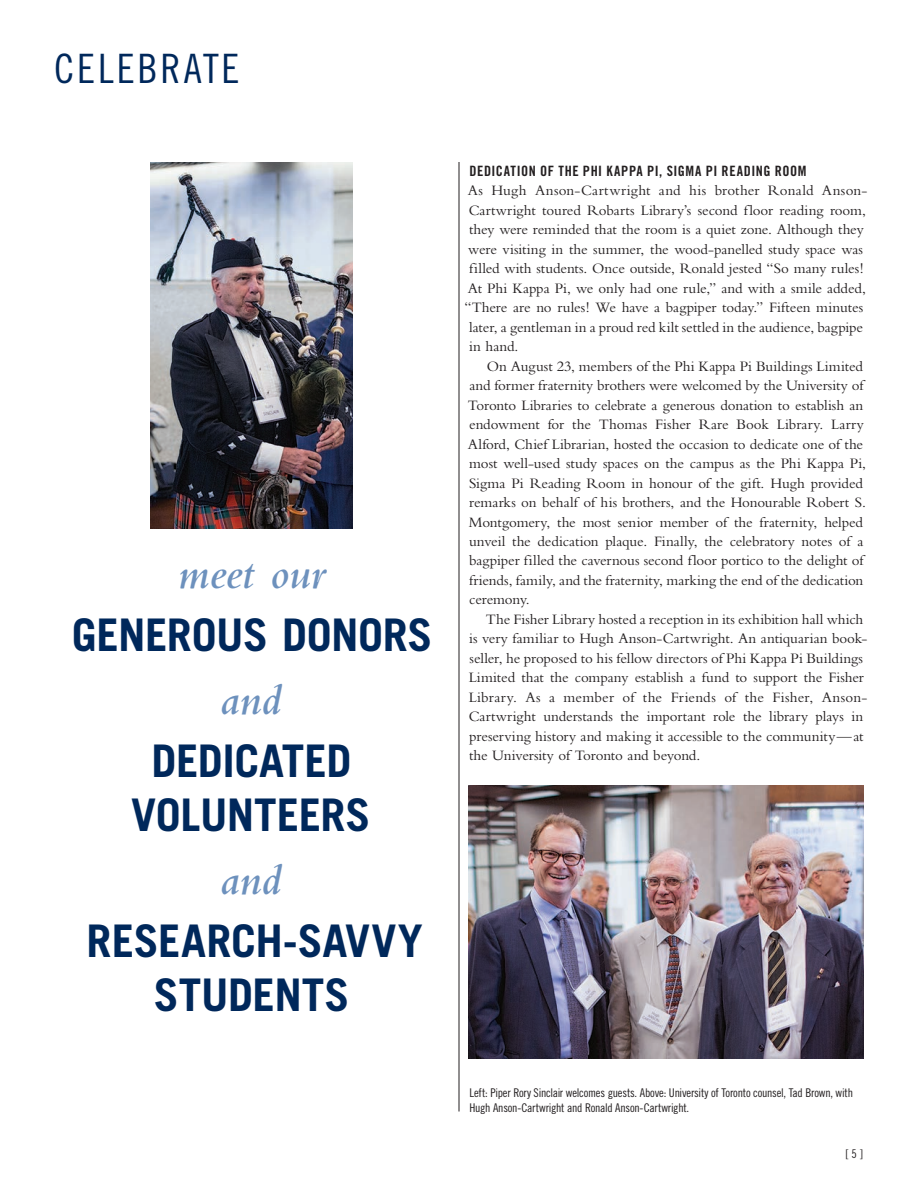
<style>
.page{position:relative;width:918px;height:1188px;background:#fff}
.page>*{position:absolute;margin:0;border:0;box-sizing:border-box;transform-origin:0 0}
.t1{font:700 45px/54px "Trade Gothic LT Std";letter-spacing:-.01em;color:#00285b;text-align:center}
.t2{font:italic 600 45px "Bembo";color:#6d91bd}
.t3{font:40.5px "Trade Gothic LT Std Cn 18";letter-spacing:.07em;color:#00285b}
.t4{font:15px "Bembo";letter-spacing:-.005em;color:#231f20}
.t5{font:15px "Bembo";letter-spacing:.02em;color:#231f20}
.t6{font:15px "Bembo";letter-spacing:.015em;color:#231f20}
.t7{font:14.25px "Trade Gothic LT Std Bd Cn 20";letter-spacing:.04em;color:#231f20}
.t8{font:12px/14.4px "Trade Gothic LT Std Cn 18";letter-spacing:-.015em;color:#231f20}
</style>
<div class="page">
<img style="left:150px;top:162px;width:203px;height:366px">
<img style="left:469px;top:785px;width:395px;height:274px">
<hr style="left:459px;top:162px;width:1px;height:950px;background:#231f20">
<h2 class="t3" style="left:54px;top:45px;width:187px">CELEBRATE</h2>
<h1 class="t2" style="left:178px;top:549px;width:148px">meet our</h1>
<h1 class="t1" style="left:72px;top:607px;width:362px">GENEROUS DONORS</h1>
<h1 class="t2" style="left:220px;top:675px;width:63px">and</h1>
<h1 class="t1" style="left:131px;top:733px;width:241px">DEDICATED<br>VOLUNTEERS</h1>
<h1 class="t2" style="left:220px;top:855px;width:63px">and</h1>
<h1 class="t1" style="left:87px;top:913px;width:338px">RESEARCH-SAVVY<br>STUDENTS</h1>
<p class="t7" style="left:469px;top:162px;width:339px">DEDICATION OF THE PHI KAPPA PI, SIGMA PI READING ROOM</p>
<p class="t5" style="left:468px;top:182px;width:401px">As Hugh Anson-Cartwright and his brother Ronald Anson-</p>
<p class="t4" style="left:469px;top:201px;width:399px">Cartwright toured Robarts Library’s second floor reading room,</p>
<p class="t4" style="left:469px;top:221px;width:396px">they were reminded that the room is a quiet zone. Although they</p>
<p class="t4" style="left:468px;top:240px;width:396px">were visiting in the summer, the wood-panelled study space was</p>
<p class="t4" style="left:469px;top:260px;width:396px">filled with students. Once outside, Ronald jested “So many rules!</p>
<p class="t4" style="left:468px;top:279px;width:400px">At Phi Kappa Pi, we only had one rule,” and with a smile added,</p>
<p class="t4" style="left:465px;top:299px;width:400px">“There are no rules! We have a bagpiper today.” Fifteen minutes</p>
<p class="t4" style="left:469px;top:318px;width:396px">later, a gentleman in a proud red kilt settled in the audience, bagpipe</p>
<p class="t4" style="left:469px;top:338px;width:51px">in hand.</p>
<p class="t4" style="left:487px;top:357px;width:378px">On August 23, members of the Phi Kappa Pi Buildings Limited</p>
<p class="t4" style="left:469px;top:377px;width:396px">and former fraternity brothers were welcomed by the University of</p>
<p class="t4" style="left:468px;top:396px;width:397px">Toronto Libraries to celebrate a generous donation to establish an</p>
<p class="t4" style="left:469px;top:416px;width:396px">endowment for the Thomas Fisher Rare Book Library. Larry</p>
<p class="t4" style="left:468px;top:435px;width:397px">Alford, Chief Librarian, hosted the occasion to dedicate one of the</p>
<p class="t4" style="left:469px;top:455px;width:398px">most well-used study spaces on the campus as the Phi Kappa Pi,</p>
<p class="t4" style="left:469px;top:474px;width:395px">Sigma Pi Reading Room in honour of the gift. Hugh provided</p>
<p class="t4" style="left:469px;top:494px;width:398px">remarks on behalf of his brothers, and the Honourable Robert S.</p>
<p class="t4" style="left:469px;top:513px;width:396px">Montgomery, the most senior member of the fraternity, helped</p>
<p class="t4" style="left:469px;top:533px;width:396px">unveil the dedication plaque. Finally, the celebratory notes of a</p>
<p class="t4" style="left:469px;top:552px;width:396px">bagpiper filled the cavernous second floor portico to the delight of</p>
<p class="t4" style="left:469px;top:572px;width:396px">friends, family, and the fraternity, marking the end of the dedication</p>
<p class="t4" style="left:469px;top:591px;width:62px">ceremony.</p>
<p class="t4" style="left:486px;top:611px;width:379px">The Fisher Library hosted a reception in its exhibition hall which</p>
<p class="t4" style="left:469px;top:630px;width:400px">is very familiar to Hugh Anson-Cartwright. An antiquarian book-</p>
<p class="t4" style="left:470px;top:650px;width:395px">seller, he proposed to his fellow directors of Phi Kappa Pi Buildings</p>
<p class="t4" style="left:469px;top:669px;width:397px">Limited that the company establish a fund to support the Fisher</p>
<p class="t6" style="left:469px;top:689px;width:400px">Library. As a member of the Friends of the Fisher, Anson-</p>
<p class="t4" style="left:469px;top:708px;width:396px">Cartwright understands the important role the library plays in</p>
<p class="t4" style="left:469px;top:728px;width:396px">preserving history and making it accessible to the community—at</p>
<p class="t4" style="left:469px;top:747px;width:233px">the University of Toronto and beyond.</p>
<p class="t8" style="left:469px;top:1085px;width:385px">Left: Piper Rory Sinclair welcomes guests. Above: University of Toronto counsel, Tad Brown, with<br>Hugh Anson-Cartwright and Ronald Anson-Cartwright.</p>
<p class="t8" style="left:845px;top:1147px;width:19px">[ 5 ]</p>
</div>
